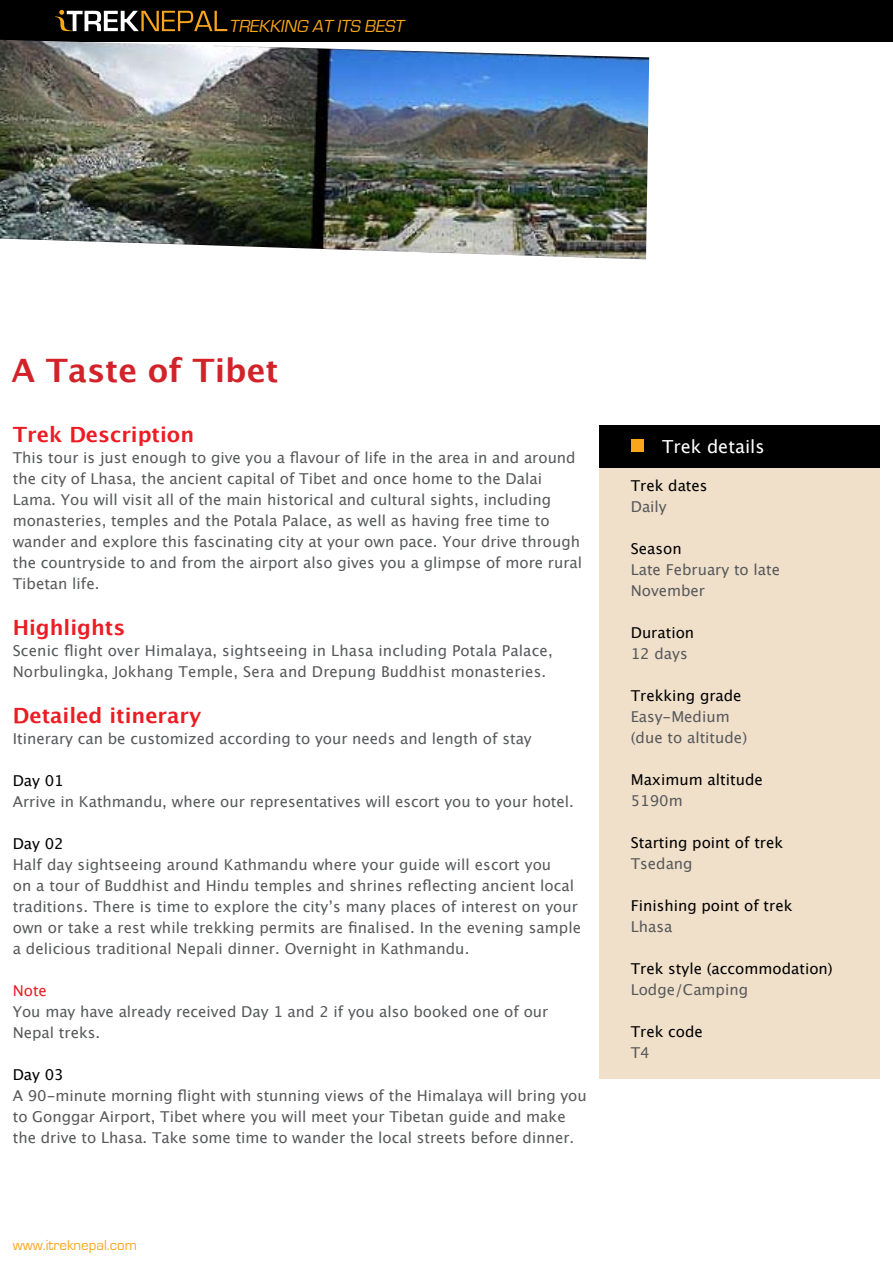
<style>
.page{position:relative;width:893px;height:1263px;background:#fff}
.page>*{position:absolute;margin:0;border:0;box-sizing:border-box;transform-origin:0 0}
.t1{font:700 32.25px "Lucida Grande";color:#d2232a}
.t2{font:700 21px "Lucida Grande";color:#ed1c24}
.t3{font:italic 18px "Eurostile";color:#faa61a}
.t4{font:18px "Lucida Grande";color:#fff}
.t5{font:15px/21px "Lucida Grande";color:#58595b}
.t6{font:15px "Lucida Grande";color:#000}
.t7{font:15px "Eurostile";color:#faa61a}
.t8{font:15px "Lucida Grande";color:#ed1c24}
</style>
<div class="page">
<div style="left:0;top:0;width:893px;height:41px;background:#000"></div>
<svg style="left:55px;top:10px;width:172px;height:21px"></svg>
<div style="left:600px;top:425px;width:280px;height:43px;background:#000"></div>
<div style="left:631px;top:439px;width:12px;height:13px;background:#faa61a"></div>
<div style="left:600px;top:468px;width:280px;height:610px;background:#f0e0ca"></div>
<img style="left:0;top:40px;width:649px;height:219px">
<p class="t3" style="left:229px;top:16px;width:180px">TREKKING AT ITS BEST</p>
<h1 class="t1" style="left:12px;top:352px;width:269px">A Taste of Tibet</h1>
<h2 class="t2" style="left:13px;top:422px;width:183px">Trek Description</h2>
<p class="t5" style="left:13px;top:447px;width:571px">This tour is just enough to give you a flavour of life in the area in and around the city of Lhasa, the ancient capital of Tibet and once home to the Dalai Lama. You will visit all of the main historical and cultural sights, including monasteries, temples and the Potala Palace, as well as having free time to wander and explore this fascinating city at your own pace. Your drive through the countryside to and from the airport also gives you a glimpse of more rural Tibetan life.</p>
<h2 class="t2" style="left:13px;top:615px;width:114px">Highlights</h2>
<p class="t5" style="left:13px;top:640px;width:542px">Scenic flight over Himalaya, sightseeing in Lhasa including Potala Palace,<br>Norbulingka, Jokhang Temple, Sera and Drepung Buddhist monasteries.</p>
<h2 class="t2" style="left:13px;top:704px;width:190px">Detailed itinerary</h2>
<p class="t5" style="left:13px;top:728px;width:520px">Itinerary can be customized according to your needs and length of stay</p>
<p class="t6" style="left:13px;top:772px;width:53px">Day 01</p>
<p class="t5" style="left:13px;top:791px;width:563px">Arrive in Kathmandu, where our representatives will escort you to your hotel.</p>
<p class="t6" style="left:13px;top:835px;width:53px">Day 02</p>
<p class="t5" style="left:13px;top:854px;width:570px">Half day sightseeing around Kathmandu where your guide will escort you<br>on a tour of Buddhist and Hindu temples and shrines reflecting ancient local traditions. There is time to explore the city’s many places of interest on your own or take a rest while trekking permits are finalised. In the evening sample a delicious traditional Nepali dinner. Overnight in Kathmandu.</p>
<p class="t8" style="left:13px;top:982px;width:36px">Note</p>
<p class="t5" style="left:13px;top:1001px;width:537px">You may have already received Day 1 and 2 if you also booked one of our<br>Nepal treks.</p>
<p class="t6" style="left:13px;top:1066px;width:53px">Day 03</p>
<p class="t5" style="left:13px;top:1085px;width:575px">A 90-minute morning flight with stunning views of the Himalaya will bring you to Gonggar Airport, Tibet where you will meet your Tibetan guide and make the drive to Lhasa. Take some time to wander the local streets before dinner.</p>
<p class="t7" style="left:13px;top:1236px;width:126px">www.itreknepal.com</p>
<p class="t4" style="left:662px;top:436px;width:104px">Trek details</p>
<p class="t6" style="left:631px;top:477px;width:78px">Trek dates</p>
<p class="t5" style="left:631px;top:496px;width:38px">Daily</p>
<p class="t6" style="left:631px;top:540px;width:52px">Season</p>
<p class="t5" style="left:631px;top:559px;width:151px">Late February to late<br>November</p>
<p class="t6" style="left:631px;top:624px;width:65px">Duration</p>
<p class="t5" style="left:631px;top:643px;width:58px">12 days</p>
<p class="t6" style="left:631px;top:687px;width:112px">Trekking grade</p>
<p class="t5" style="left:631px;top:706px;width:118px">Easy-Medium (due to altitude)</p>
<p class="t6" style="left:631px;top:771px;width:134px">Maximum altitude</p>
<p class="t5" style="left:631px;top:790px;width:53px">5190m</p>
<p class="t6" style="left:631px;top:834px;width:154px">Starting point of trek</p>
<p class="t5" style="left:631px;top:853px;width:63px">Tsedang</p>
<p class="t6" style="left:631px;top:897px;width:163px">Finishing point of trek</p>
<p class="t5" style="left:631px;top:916px;width:43px">Lhasa</p>
<p class="t6" style="left:631px;top:960px;width:204px">Trek style (accommodation)</p>
<p class="t5" style="left:631px;top:979px;width:119px">Lodge/Camping</p>
<p class="t6" style="left:631px;top:1023px;width:74px">Trek code</p>
<p class="t5" style="left:631px;top:1042px;width:20px">T4</p>
</div>
